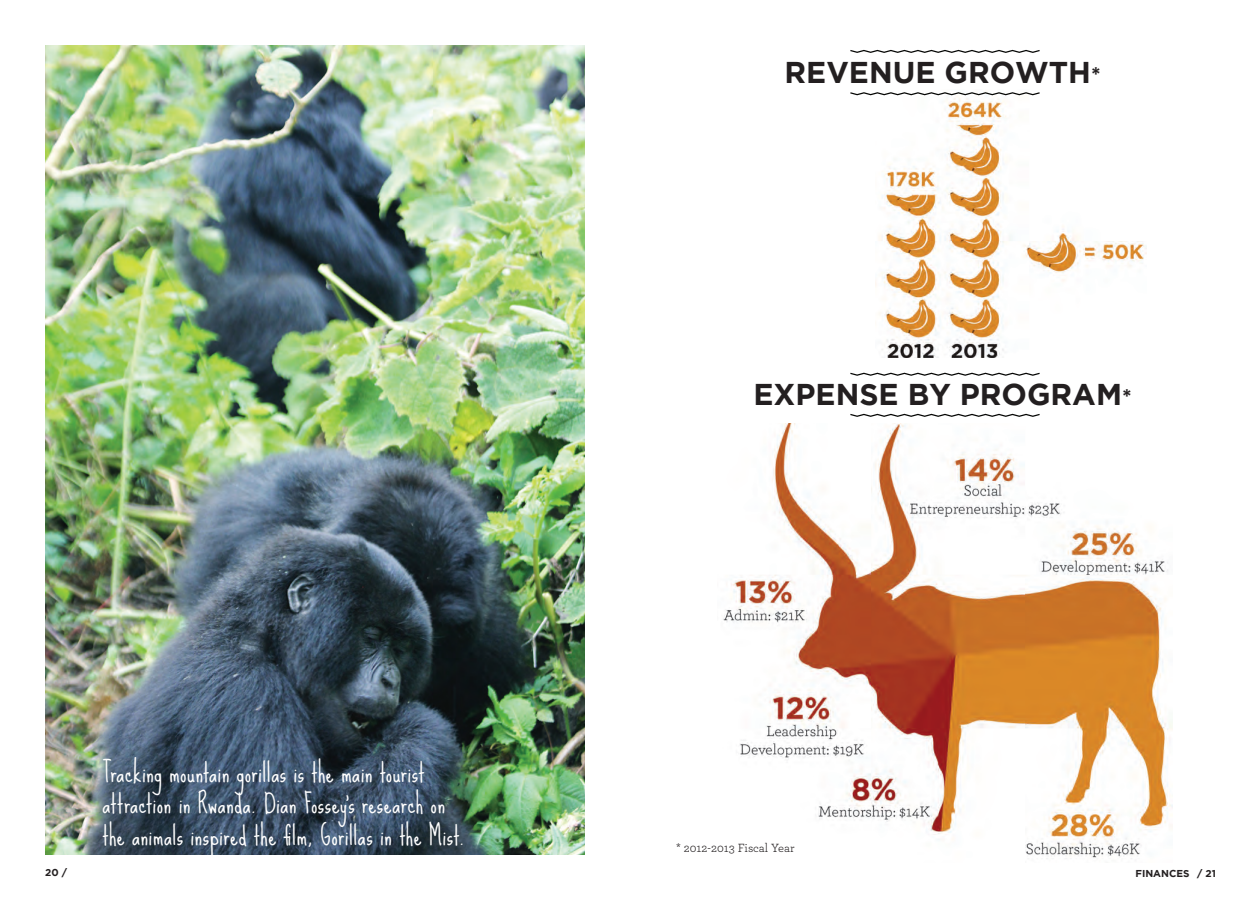
<style>
.page{position:relative;width:1260px;height:900px;background:#fff}
.page>*{position:absolute;margin:0;border:0;box-sizing:border-box;transform-origin:0 0}
.t1{font:700 30px "Gotham";color:#231f20}
.t2{font:25px/31.2px "Sue Ellen Francisco";letter-spacing:.015em;color:#fff}
.t3{font:12.5px "Archer";letter-spacing:-.005em;color:#231f20}
.t4{font:700 10px "Gotham";color:#231f20}
.s1{font-size:22.5px}
</style>
<div class="page">
<img style="left:723px;top:423px;width:449px;height:436px">
<img style="left:878px;top:96px;width:269px;height:261px">
<svg style="left:850px;top:372px;width:190px;height:4px"></svg>
<svg style="left:850px;top:413px;width:190px;height:4px"></svg>
<svg style="left:850px;top:49px;width:190px;height:4px"></svg>
<svg style="left:850px;top:92px;width:190px;height:4px"></svg>
<img style="left:45px;top:45px;width:540px;height:810px">
<p class="t4" style="left:45px;top:867px;width:23px">20 /</p>
<p class="t2" style="left:102px;top:758px;width:364px">Tracking mountain gorillas is the main tourist attraction in Rwanda. Dian Fossey’s research on the animals inspired the film, Gorillas in the Mist.</p>
<p class="t1" style="left:785px;top:55px;width:318px">REVENUE GROWTH<span class="s1">*</span></p>
<p class="t1" style="left:754px;top:378px;width:380px">EXPENSE BY PROGRAM<span class="s1">*</span></p>
<p class="t3" style="left:676px;top:839px;width:120px">* 2012-2013 Fiscal Year</p>
<p class="t4" style="left:1197px;top:867px;width:20px">/ 21</p>
<p class="t4" style="left:1135px;top:867px;width:56px">FINANCES</p>
</div>
